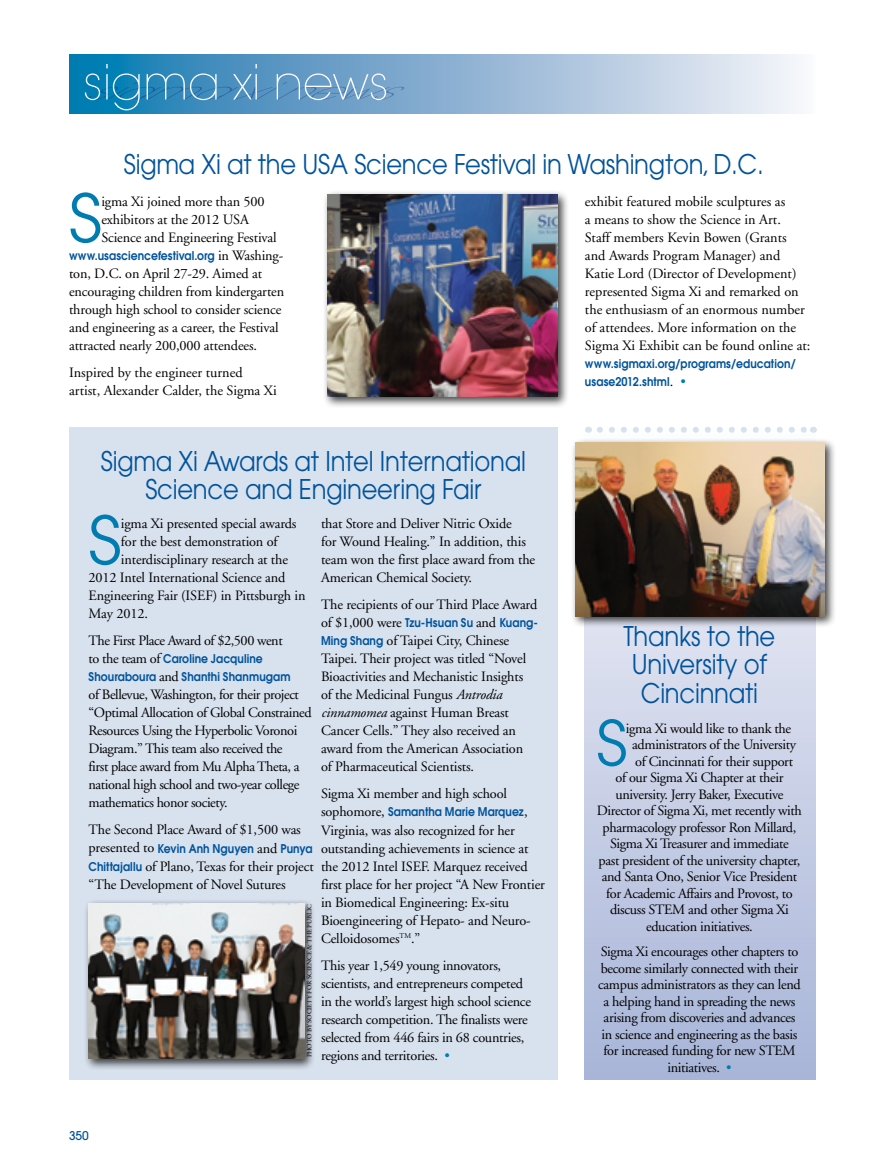
<style>
.page{position:relative;width:885px;height:1175px;background:#fff}
.page>*{position:absolute;margin:0;border:0;box-sizing:border-box;transform-origin:0 0}
.t1{font:66.15px "Avant Garde";color:#007cb1}
.t2{font:61.95px "Avant Garde";color:#007cb1}
.t3{font:27px/28.5px "Avant Garde";letter-spacing:-.01em;color:#00539b;text-align:center;scale:.9 1}
.t4{font:14.25px/18px "Adobe Garamond";letter-spacing:-.01em;color:#000}
.t5{font:14.25px/18px "Adobe Garamond";letter-spacing:-.03em;color:#000}
.t6{font:600 12px/18px "Avant Garde";letter-spacing:.005em;color:#00539b;scale:.9 1}
.t7{font:500 12px "Avant Garde";color:#00539b}
.t8{font:6.75px "Adobe Garamond";letter-spacing:-.01em;color:#000}
.s1{font-family:"Adobe Garamond";font-weight:400;font-size:14.25px;color:#000}
.s2{font-family:"Avant Garde";font-weight:600;font-size:12px;color:#00539b}
.s3{font-style:italic}
.s4{color:#007cb1}
.s5{font-family:"Adobe Garamond";font-weight:400;font-size:14.25px;color:#007cb1}
</style>
<div class="page">
<div style="left:69px;top:427px;width:489px;height:652px;background:#d8e1ee"></div>
<svg style="left:69px;top:54px;width:730px;height:60px;background:#a1c1db"></svg>
<svg style="left:84px;top:64px;width:332px;height:46px;background:#5598c3"></svg>
<div style="left:321px;top:189px;width:248px;height:219px;background:#000;opacity:.75"></div>
<img style="left:327px;top:194px;width:230px;height:203px">
<svg style="left:584px;top:428px;width:231px;height:651px;background:#c3cbe3"></svg>
<svg style="left:599px;top:427px;width:207px;height:6px"></svg>
<div style="left:570px;top:437px;width:265px;height:190px;background:#000;opacity:.75"></div>
<img style="left:575px;top:442px;width:249px;height:174px">
<div style="left:83px;top:898px;width:232px;height:171px;background:#000;opacity:.75"></div>
<img style="left:89px;top:903px;width:215px;height:155px">
<h3 class="t3" style="left:124px;top:150px;width:712px">Sigma Xi at the USA Science Festival in Washington, D.C.</h3>
<h1 class="t1" style="left:69px;top:179px;width:34px">S</h1>
<p class="t4" style="left:101px;top:193px;width:177px">igma Xi joined more than 500 exhibitors at the 2012 USA<br>Science and Engineering Festival</p>
<p class="t6" style="left:69px;top:247px;width:238px">www.usasciencefestival.org <span class="s1">in Washing-</span></p>
<p class="t4" style="left:69px;top:265px;width:217px">ton, D.C. on April 27-29. Aimed at encouraging children from kindergarten through high school to consider science and engineering as a career, the Festival attracted nearly 200,000 attendees.</p>
<p class="t4" style="left:69px;top:364px;width:209px">Inspired by the engineer turned artist, Alexander Calder, the Sigma Xi</p>
<h3 class="t3" style="left:101px;top:446px;width:473px">Sigma Xi Awards at Intel International<br>Science and Engineering Fair</h3>
<h1 class="t1" style="left:88px;top:501px;width:34px">S</h1>
<p class="t4" style="left:121px;top:515px;width:177px">igma Xi presented special awards</p>
<p class="t4" style="left:321px;top:515px;width:216px">that Store and Deliver Nitric Oxide<br>for Wound Healing.” In addition, this team won the first place award from the American Chemical Society.</p>
<p class="t4" style="left:321px;top:596px;width:218px">The recipients of our Third Place Award</p>
<p class="t6" style="left:321px;top:614px;width:242px"><span class="s1">of $1,000 were</span> Tzu-Hsuan Su <span class="s1">and</span> Kuang-</p>
<p class="t4" style="left:321px;top:632px;width:207px"><span class="s2">Ming Shang</span> of Taipei City, Chinese Taipei. Their project was titled “Novel Bioactivities and Mechanistic Insights of the Medicinal Fungus <span class="s3">Antrodia cinnamomea</span> against Human Breast Cancer Cells.” They also received an award from the American Association of Pharmaceutical Scientists.</p>
<p class="t4" style="left:321px;top:785px;width:187px">Sigma Xi member and high school</p>
<p class="t6" style="left:321px;top:803px;width:231px"><span class="s1">sophomore,</span> Samantha Marie Marquez<span class="s1">,</span></p>
<p class="t4" style="left:321px;top:821px;width:225px">Virginia, was also recognized for her outstanding achievements in science at the 2012 Intel ISEF. Marquez received first place for her project “A New Frontier in Biomedical Engineering: Ex-situ Bioengineering of Hepato- and Neuro-Celloidosomes<sup>TM</sup>.”</p>
<p class="t4" style="left:321px;top:956px;width:211px">This year 1,549 young innovators, scientists, and entrepreneurs competed in the world’s largest high school science research competition. The finalists were selected from 446 fairs in 68 countries, regions and territories. <span class="s4">•</span></p>
<p class="t4" style="left:121px;top:533px;width:158px">for the best demonstration of</p>
<p class="t4" style="left:121px;top:551px;width:168px">interdisciplinary research at the</p>
<p class="t4" style="left:89px;top:569px;width:198px">2012 Intel International Science and</p>
<p class="t4" style="left:89px;top:587px;width:218px">Engineering Fair (ISEF) in Pittsburgh in</p>
<p class="t4" style="left:89px;top:605px;width:61px">May 2012.</p>
<p class="t5" style="left:89px;top:632px;width:195px">The First Place Award of $2,500 went</p>
<p class="t6" style="left:88px;top:650px;width:226px"><span class="s1">to the team of</span> Caroline Jacquline<br>Shouraboura <span class="s1">and</span> Shanthi Shanmugam</p>
<p class="t5" style="left:88px;top:686px;width:224px">of Bellevue, Washington, for their project “Optimal Allocation of Global Constrained Resources Using the Hyperbolic Voronoi Diagram.” This team also received the<br>first place award from Mu Alpha Theta, a national high school and two-year college mathematics honor society.</p>
<p class="t4" style="left:88px;top:821px;width:214px">The Second Place Award of $1,500 was</p>
<p class="t6" style="left:88px;top:839px;width:250px"><span class="s1">presented to</span> Kevin Anh Nguyen <span class="s1">and</span> Punya</p>
<p class="t4" style="left:88px;top:857px;width:226px"><span class="s2">Chittajallu</span> of Plano, Texas for their project “The Development of Novel Sutures</p>
<p class="t8" style="left:305px;top:1057px;width:154px;rotate:-90deg">PHOTO BY Society for Science &amp; the Public</p>
<p class="t7" style="left:69px;top:1127px;width:21px">350</p>
<p class="t4" style="left:584px;top:193px;width:227px">exhibit featured mobile sculptures as<br>a means to show the Science in Art.<br>Staff members Kevin Bowen (Grants and Awards Program Manager) and Katie Lord (Director of Development) represented Sigma Xi and remarked on the enthusiasm of an enormous number of attendees. More information on the Sigma Xi Exhibit can be found online at:</p>
<p class="t6" style="left:584px;top:355px;width:235px">www.sigmaxi.org/programs/education/ usase2012.shtml<span class="s1">.</span> <span class="s5">•</span></p>
<h3 class="t3" style="left:623px;top:621px;width:170px">Thanks to the<br>University of<br>Cincinnati</h3>
<h2 class="t2" style="left:596px;top:706px;width:32px">S</h2>
<p class="t4" style="left:625px;top:719px;width:167px">igma Xi would like to thank the</p>
<p class="t4" style="left:632px;top:736px;width:165px">administrators of the University</p>
<p class="t4" style="left:635px;top:752px;width:159px">of Cincinnati for their support</p>
<p class="t4" style="left:615px;top:769px;width:169px">of our Sigma Xi Chapter at their</p>
<p class="t4" style="left:615px;top:785px;width:169px">university. Jerry Baker, Executive</p>
<p class="t4" style="left:596px;top:802px;width:206px">Director of Sigma Xi, met recently with</p>
<p class="t4" style="left:602px;top:818px;width:195px">pharmacology professor Ron Millard,</p>
<p class="t4" style="left:610px;top:835px;width:180px">Sigma Xi Treasurer and immediate</p>
<p class="t4" style="left:598px;top:851px;width:203px">past president of the university chapter,</p>
<p class="t4" style="left:601px;top:868px;width:197px">and Santa Ono, Senior Vice President</p>
<p class="t4" style="left:606px;top:884px;width:188px">for Academic Affairs and Provost, to</p>
<p class="t4" style="left:610px;top:901px;width:180px">discuss STEM and other Sigma Xi</p>
<p class="t4" style="left:646px;top:917px;width:108px">education initiatives.</p>
<p class="t4" style="left:598px;top:943px;width:204px;line-height:16.5px;text-align:center">Sigma Xi encourages other chapters to become similarly connected with their campus administrators as they can lend a helping hand in spreading the news arising from discoveries and advances in science and engineering as the basis for increased funding for new STEM initiatives. <span class="s4">•</span></p>
</div>
